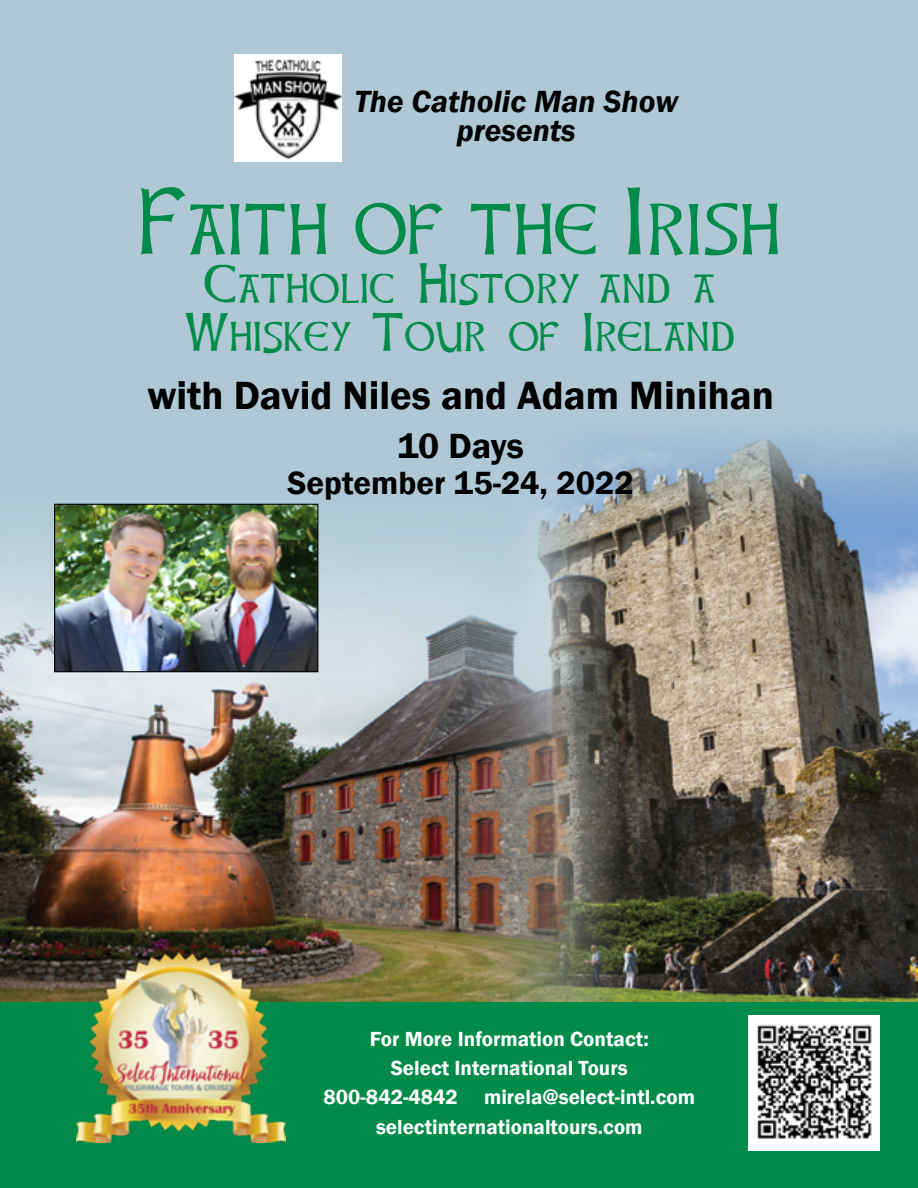
<style>
.page{position:relative;width:918px;height:1188px;background:#fff}
.page>*{position:absolute;margin:0;border:0;box-sizing:border-box;transform-origin:0 0}
.t1{font:84px "Celtic Hand";letter-spacing:.03em;color:#008b4b}
.t2{font:48px/48px "Celtic Hand";letter-spacing:.03em;color:#008b4b;text-align:center}
.t3{font:600 40.5px "Franklin Gothic";color:#000}
.t4{font:600 36px "Franklin Gothic";letter-spacing:-.005em;color:#000}
.t5{font:600 33px "Franklin Gothic";color:#000}
.t6{font:italic 600 31.5px/28.5px "Franklin Gothic";color:#000;text-align:center}
.t7{font:600 21px/29.2px "Franklin Gothic";color:#fff}
</style>
<div class="page">
<img style="left:0;top:0;width:918px;height:1002px">
<div style="left:0;top:1002px;width:918px;height:186px;background:#008b4b"></div>
<img style="left:76px;top:953px;width:210px;height:190px">
<img style="left:748px;top:1015px;width:131px;height:135px">
<img style="left:235px;top:54px;width:107px;height:108px">
<img style="left:56px;top:506px;width:260px;height:164px">
<div style="left:54px;top:504px;width:264px;height:168px;border:1px solid #000"></div>
<h3 class="t6" style="left:355px;top:87px;width:325px">The Catholic Man Show presents</h3>
<h1 class="t1" style="left:141px;top:171px;width:640px">Faith of the Irish</h1>
<h2 class="t2" style="left:185px;top:259px;width:550px">Catholic History and a<br>Whiskey Tour of Ireland</h2>
<h3 class="t3" style="left:147px;top:371px;width:628px">with David Niles and Adam Minihan</h3>
<h3 class="t4" style="left:397px;top:424px;width:128px">10 Days</h3>
<h3 class="t5" style="left:287px;top:462px;width:348px">September 15-24, 2022</h3>
<p class="t7" style="left:370px;top:1024px;width:281px">For More Information Contact:</p>
<p class="t7" style="left:391px;top:1054px;width:239px">Select International Tours</p>
<p class="t7" style="left:324px;top:1083px;width:136px">800-842-4842</p>
<p class="t7" style="left:376px;top:1083px;width:321px;text-indent:108px">mirela@select-intl.com selectinternationaltours.com</p>
</div>
